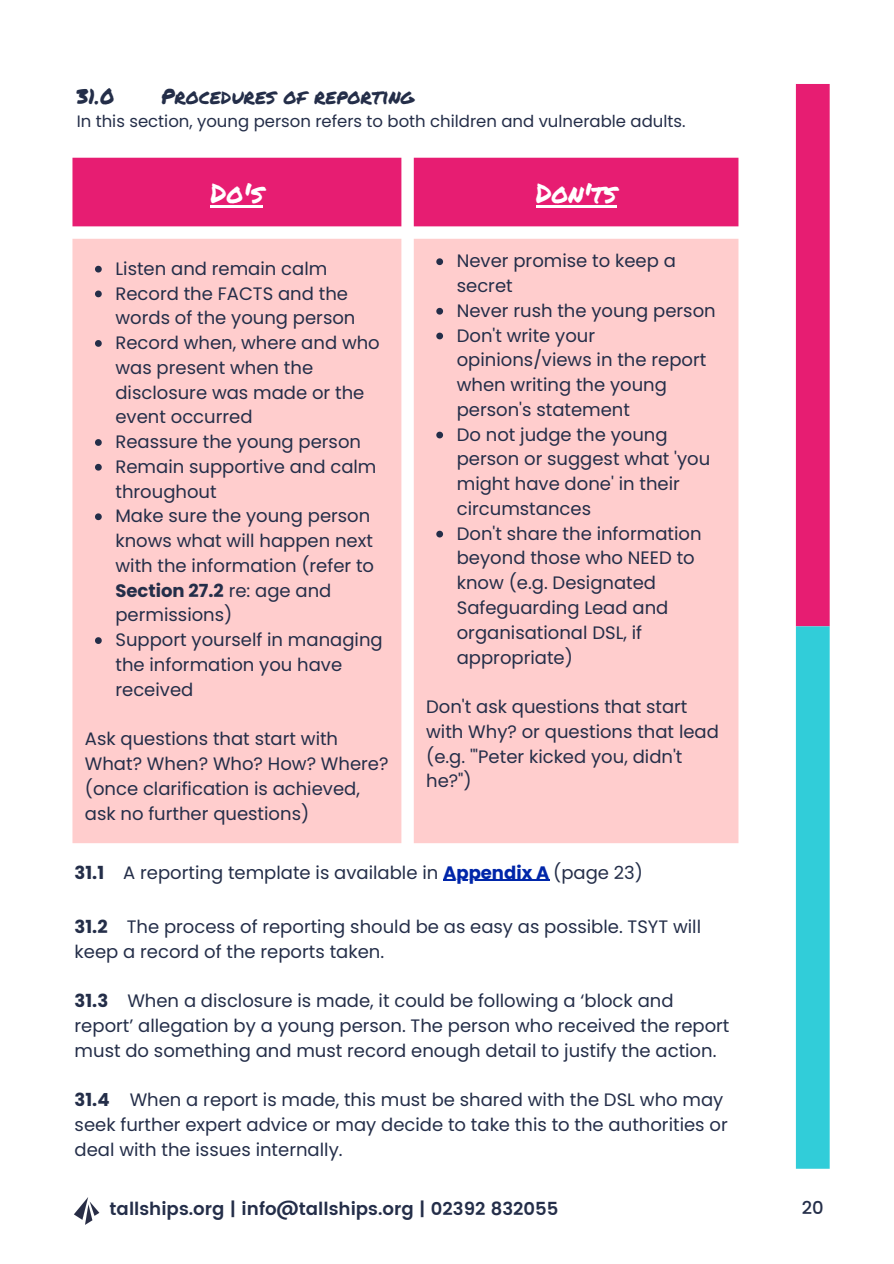
<style>
.page{position:relative;width:894px;height:1264px;background:#fff}
.page>*{position:absolute;margin:0;border:0;box-sizing:border-box;transform-origin:0 0}
.t1{font:27px "Permanent Marker";color:#fff}
.t2{font:21px "Permanent Marker";color:#242e49}
.t3{font:18px/24.8px "Poppins";color:#242e49}
.t4{font:600 18px "Poppins";color:#242e49}
.t5{font:700 18px "Poppins";color:#242e49}
.t6{font:500 18px "Poppins";color:#242e49}
.t7{font:16.5px "Poppins";color:#242e49}
.s1{font-weight:700}
.s2{font-weight:700;color:#0026a9}
</style>
<div class="page">
<div style="left:72px;top:158px;width:666px;height:68px;background:#e71d72"></div>
<div style="left:72px;top:239px;width:666px;height:604px;background:#ffcdcd"></div>
<hr style="left:210px;top:205px;width:53px;height:2px;background:#fff">
<hr style="left:535px;top:205px;width:81px;height:2px;background:#fff">
<svg style="left:95px;top:266px;width:7px;height:6px"></svg>
<svg style="left:95px;top:290px;width:7px;height:7px"></svg>
<svg style="left:95px;top:340px;width:7px;height:7px"></svg>
<svg style="left:95px;top:439px;width:7px;height:7px"></svg>
<svg style="left:95px;top:464px;width:7px;height:6px"></svg>
<svg style="left:95px;top:513px;width:7px;height:7px"></svg>
<svg style="left:95px;top:637px;width:7px;height:7px"></svg>
<svg style="left:436px;top:258px;width:7px;height:7px"></svg>
<svg style="left:436px;top:308px;width:7px;height:6px"></svg>
<svg style="left:436px;top:332px;width:7px;height:7px"></svg>
<svg style="left:436px;top:431px;width:7px;height:7px"></svg>
<svg style="left:436px;top:530px;width:7px;height:7px"></svg>
<hr style="left:443px;top:879px;width:106px;height:2px;background:#0026a9">
<div style="left:795px;top:84px;width:34px;height:542px;background:#e71d72"></div>
<div style="left:795px;top:626px;width:34px;height:542px;background:#31cdd9"></div>
<img style="left:74px;top:1197px;width:26px;height:28px">
<p class="t2" style="left:77px;top:81px;width:39px">31.0</p>
<p class="t2" style="left:161px;top:81px;width:254px">Procedures of reporting</p>
<p class="t7" style="left:77px;top:110px;width:610px">In this section, young person refers to both children and vulnerable adults.</p>
<p class="t1" style="left:210px;top:173px;width:54px">Do's</p>
<p class="t1" style="left:535px;top:173px;width:82px">Don'ts</p>
<p class="t3" style="left:115px;top:256px;width:213px">Listen and remain calm</p>
<p class="t3" style="left:115px;top:281px;width:241px">Record the FACTS and the words of the young person</p>
<p class="t3" style="left:115px;top:330px;width:266px">Record when, where and who was present when the disclosure was made or the event occurred</p>
<p class="t3" style="left:115px;top:429px;width:247px">Reassure the young person</p>
<p class="t3" style="left:115px;top:454px;width:262px">Remain supportive and calm throughout</p>
<p class="t3" style="left:115px;top:503px;width:260px">Make sure the young person knows what will happen next with the information (refer to<br><span class="s1">Section 27.2</span> re: age and permissions)</p>
<p class="t3" style="left:115px;top:627px;width:269px">Support yourself in managing the information you have received</p>
<p class="t3" style="left:85px;top:726px;width:305px">Ask questions that start with<br>What? When? Who? How? Where? (once clarification is achieved, ask no further questions)</p>
<p class="t3" style="left:456px;top:249px;width:220px">Never promise to keep a secret</p>
<p class="t3" style="left:456px;top:298px;width:260px">Never rush the young person</p>
<p class="t3" style="left:456px;top:323px;width:251px">Don't write your opinions/views in the report when writing the young person's statement</p>
<p class="t3" style="left:456px;top:422px;width:255px">Do not judge the young person or suggest what 'you might have done' in their circumstances</p>
<p class="t3" style="left:456px;top:521px;width:246px">Don't share the information beyond those who NEED to know (e.g. Designated<br>Safeguarding Lead and organisational DSL, if appropriate)</p>
<p class="t3" style="left:426px;top:694px;width:294px">Don't ask questions that start with Why? or questions that lead (e.g. '"Peter kicked you, didn't he?")</p>
<p class="t3" style="left:75px;top:860px;width:569px"><span class="s1">31.1</span> A reporting template is available in <span class="s2">Appendix A</span> (page 23)</p>
<p class="t5" style="left:75px;top:913px;width:35px">31.2</p>
<p class="t3" style="left:75px;top:914px;width:627px;text-indent:52px">The process of reporting should be as easy as possible. TSYT will keep a record of the reports taken.</p>
<p class="t5" style="left:75px;top:988px;width:35px">31.3</p>
<p class="t3" style="left:75px;top:988px;width:656px;text-indent:53px">When a disclosure is made, it could be following a ‘block and report’ allegation by a young person. The person who received the report must do something and must record enough detail to justify the action.</p>
<p class="t5" style="left:75px;top:1087px;width:36px">31.4</p>
<h1 class="t3" style="left:75px;top:1087px;width:654px;text-indent:55px">When a report is made, this must be shared with the DSL who may seek further expert advice or may decide to take this to the authorities or deal with the issues internally.</h1>
<p class="t4" style="left:109px;top:1198px;width:450px">tallships.org | info@tallships.org | 02392 832055</p>
<p class="t6" style="left:801px;top:1197px;width:23px">20</p>
</div>
